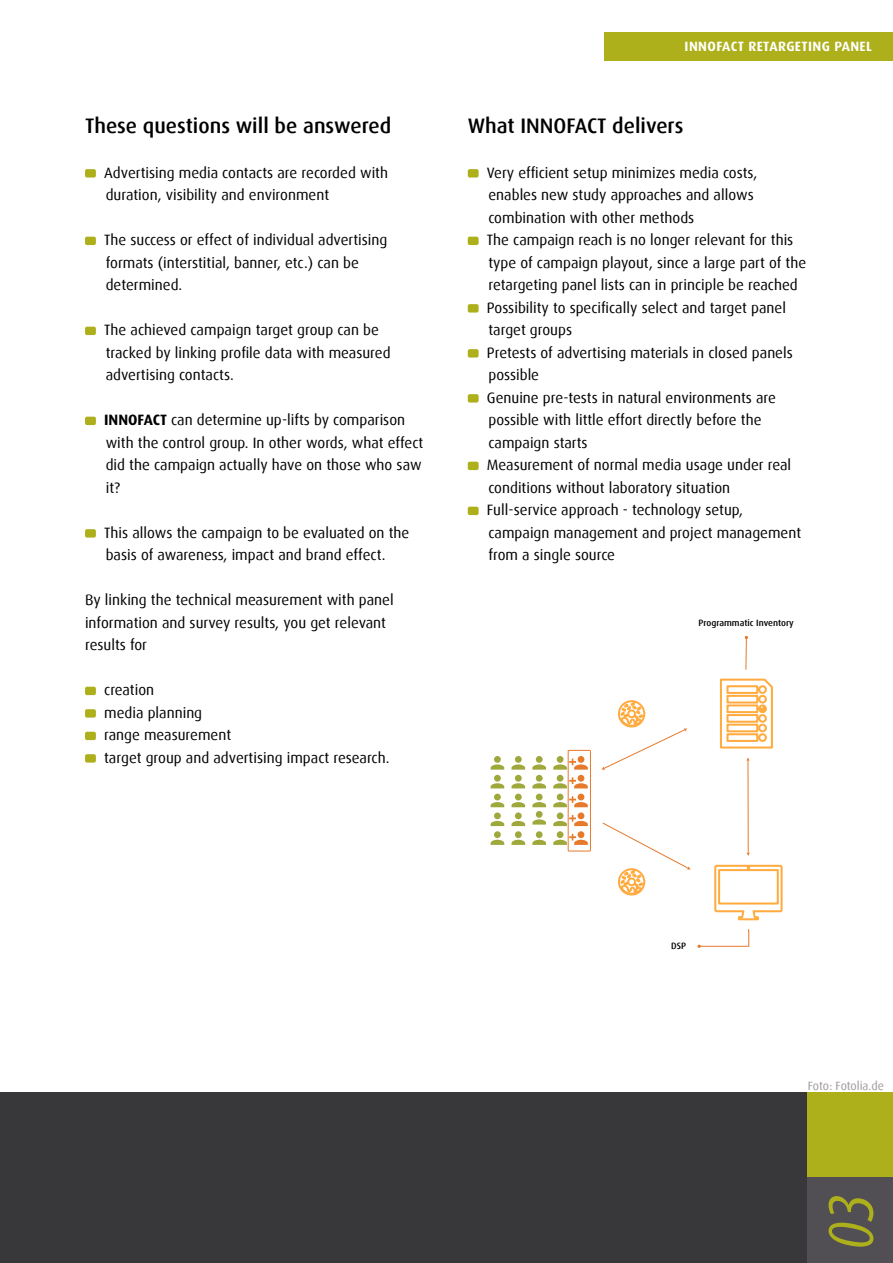
<style>
.page{position:relative;width:893px;height:1263px;background:#fff}
.page>*{position:absolute;margin:0;border:0;box-sizing:border-box;transform-origin:0 0}
.t1{font:italic 63.45px "Dax";color:#adaf1b;scale:.84 1}
.t2{font:500 21px "Dax";color:#000}
.t3{font:15px/22.5px "Dax";color:#000}
.t4{font:700 13.5px "Dax";letter-spacing:.03em;color:#fff}
.t5{font:12px "Dax";letter-spacing:-.005em;color:#a09a9c}
.t6{font:500 9.15px "Dax";color:#000}
.s1{font-weight:700}
</style>
<div class="page">
<div style="left:85px;top:169px;width:11px;height:9px;background:#adaf1b;border-radius:2px"></div>
<div style="left:85px;top:237px;width:11px;height:8px;background:#adaf1b;border-radius:2px"></div>
<div style="left:85px;top:327px;width:11px;height:8px;background:#adaf1b;border-radius:2px"></div>
<div style="left:85px;top:417px;width:11px;height:8px;background:#adaf1b;border-radius:2px"></div>
<div style="left:85px;top:529px;width:11px;height:9px;background:#adaf1b;border-radius:2px"></div>
<div style="left:85px;top:687px;width:11px;height:8px;background:#adaf1b;border-radius:2px"></div>
<div style="left:85px;top:709px;width:11px;height:9px;background:#adaf1b;border-radius:2px"></div>
<div style="left:85px;top:732px;width:11px;height:8px;background:#adaf1b;border-radius:2px"></div>
<div style="left:85px;top:754px;width:11px;height:9px;background:#adaf1b;border-radius:2px"></div>
<div style="left:468px;top:169px;width:11px;height:9px;background:#adaf1b;border-radius:2px"></div>
<div style="left:468px;top:237px;width:11px;height:8px;background:#adaf1b;border-radius:2px"></div>
<div style="left:468px;top:304px;width:11px;height:9px;background:#adaf1b;border-radius:2px"></div>
<div style="left:468px;top:349px;width:11px;height:9px;background:#adaf1b;border-radius:2px"></div>
<div style="left:468px;top:394px;width:11px;height:9px;background:#adaf1b;border-radius:2px"></div>
<div style="left:468px;top:462px;width:11px;height:8px;background:#adaf1b;border-radius:2px"></div>
<div style="left:468px;top:507px;width:11px;height:8px;background:#adaf1b;border-radius:2px"></div>
<div style="left:604px;top:32px;width:288px;height:28px;background:#adaf1b"></div>
<div style="left:0;top:1093px;width:893px;height:170px;background:#383739"></div>
<div style="left:808px;top:1093px;width:85px;height:170px;background:#adaf1b"></div>
<div style="left:808px;top:1178px;width:85px;height:85px;background:#514f54"></div>
<svg style="left:491px;top:756px;width:13px;height:32px"></svg>
<svg style="left:511px;top:756px;width:14px;height:32px"></svg>
<svg style="left:532px;top:756px;width:14px;height:32px"></svg>
<svg style="left:532px;top:794px;width:14px;height:30px"></svg>
<svg style="left:491px;top:794px;width:13px;height:51px"></svg>
<svg style="left:532px;top:831px;width:14px;height:14px"></svg>
<svg style="left:511px;top:794px;width:14px;height:51px"></svg>
<svg style="left:553px;top:756px;width:35px;height:32px"></svg>
<svg style="left:553px;top:794px;width:35px;height:51px"></svg>
<div style="left:568px;top:750px;width:23px;height:101px;border:1px solid #e7792b"></div>
<svg style="left:746px;top:757px;width:4px;height:4px"></svg>
<svg style="left:745px;top:636px;width:3px;height:34px"></svg>
<svg style="left:697px;top:929px;width:52px;height:19px"></svg>
<svg style="left:601px;top:700px;width:86px;height:70px"></svg>
<svg style="left:602px;top:822px;width:89px;height:74px"></svg>
<svg style="left:719px;top:678px;width:54px;height:71px"></svg>
<svg style="left:714px;top:864px;width:69px;height:57px"></svg>
<h2 class="t2" style="left:85px;top:114px;width:308px">These questions will be answered</h2>
<p class="t3" style="left:104px;top:161px;width:285px">Advertising media contacts are recorded with duration, visibility and environment</p>
<p class="t3" style="left:104px;top:229px;width:285px">The success or effect of individual advertising formats (interstitial, banner, etc.) can be determined.</p>
<p class="t3" style="left:104px;top:319px;width:288px">The achieved campaign target group can be tracked by linking profile data with measured advertising contacts.</p>
<p class="t3" style="left:104px;top:409px;width:321px"><span class="s1">INNOFACT</span> can determine up-lifts by comparison with the control group. In other words, what effect did the campaign actually have on those who saw it?</p>
<p class="t3" style="left:104px;top:521px;width:307px">This allows the campaign to be evaluated on the basis of awareness, impact and brand effect.</p>
<p class="t3" style="left:85px;top:589px;width:310px">By linking the technical measurement with panel information and survey results, you get relevant results for</p>
<p class="t3" style="left:104px;top:679px;width:287px">creation<br>media planning<br>range measurement<br>target group and advertising impact research.</p>
<p class="t4" style="left:685px;top:38px;width:189px">INNOFACT RETARGETING PANEL</p>
<h2 class="t2" style="left:468px;top:114px;width:217px">What INNOFACT delivers</h2>
<p class="t3" style="left:487px;top:161px;width:321px">Very efficient setup minimizes media costs, enables new study approaches and allows combination with other methods<br>The campaign reach is no longer relevant for this type of campaign playout, since a large part of the retargeting panel lists can in principle be reached Possibility to specifically select and target panel target groups<br>Pretests of advertising materials in closed panels possible<br>Genuine pre-tests in natural environments are possible with little effort directly before the campaign starts<br>Measurement of normal media usage under real conditions without laboratory situation<br>Full-service approach - technology setup, campaign management and project management from a single source</p>
<p class="t6" style="left:699px;top:618px;width:97px">Programmatic Inventory</p>
<p class="t6" style="left:671px;top:941px;width:16px">DSP</p>
<p class="t5" style="left:808px;top:1079px;width:78px">Foto: Fotolia.de</p>
<h1 class="t1" style="left:816px;top:1250px;width:69px;rotate:-90deg">03</h1>
</div>
